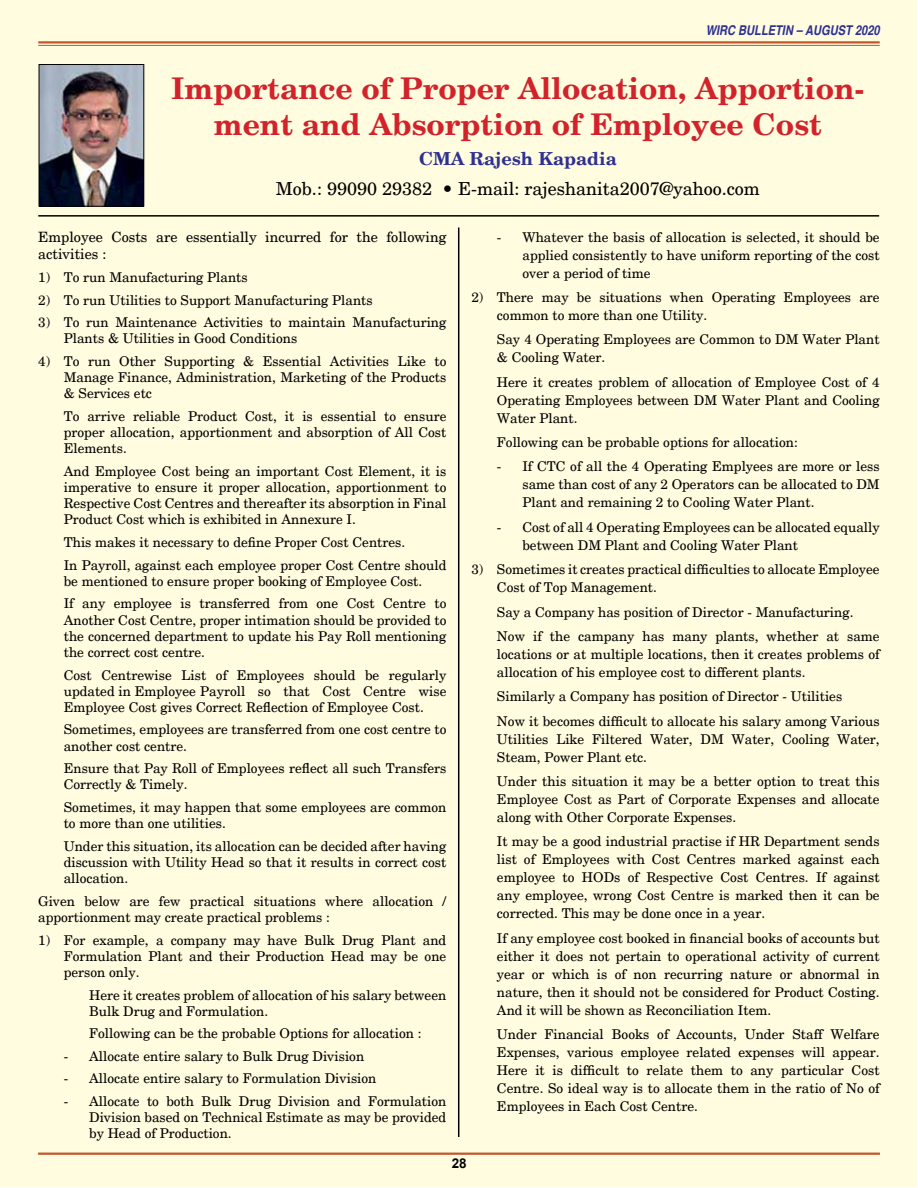
<style>
.page{position:relative;width:918px;height:1188px;background:#fff}
.page>*{position:absolute;margin:0;border:0;box-sizing:border-box;transform-origin:0 0}
.t1{font:700 30px/36px "New Century Schlbk";color:#d2232a;text-align:center}
.t2{font:18px "New Century Schlbk";color:#000}
.t3{font:700 18px "New Century Schlbk";color:#2e3092}
.t4{font:14.25px/17.1px "New Century Schlbk";color:#000}
.t5{font:13.5px/18px "New Century Schlbk";color:#000}
.t6{font:italic 700 condensed 13.5px "Helvetica";color:#2e3092}
.t7{font:700 13.5px "Helvetica";color:#000}
</style>
<div class="page">
<div style="left:1px;top:1px;width:916px;height:1186px;background:#fffcdf"></div>
<hr style="left:38px;top:1153px;width:842px;height:2px;background:#c2572e">
<hr style="left:38px;top:41px;width:842px;height:3px;background:#c2572e">
<hr style="left:38px;top:45px;width:842px;height:1px;background:#c2572e">
<img style="left:41px;top:66px;width:101px;height:139px">
<div style="left:39px;top:64px;width:105px;height:143px;border:1px solid #000"></div>
<hr style="left:38px;top:215px;width:841px;height:2px;background:#000">
<hr style="left:458px;top:227px;width:1px;height:910px;background:#000">
<p class="t6" style="left:706px;top:22px;width:176px">WIRC BULLETIN – AUGUST 2020</p>
<h1 class="t1" style="left:171px;top:71px;width:695px">Importance of Proper Allocation, Apportion&shy;ment and Absorption of Employee Cost</h1>
<h2 class="t3" style="left:419px;top:147px;width:199px">CMA Rajesh Kapadia</h2>
<h2 class="t2" style="left:276px;top:178px;width:485px">Mob.: 99090 29382 • E-mail: rajeshanita2007@yahoo.com</h2>
<p class="t4" style="left:38px;top:229px;width:410px">Employee Costs are essentially incurred for the following activities :</p>
<p class="t5" style="left:38px;top:268px;width:211px">1) To run Manufacturing Plants</p>
<p class="t5" style="left:38px;top:291px;width:336px">2) To run Utilities to Support Manufacturing Plants</p>
<p class="t5" style="left:64px;top:314px;width:384px;line-height:16.2px;text-indent:-26px">3) To run Maintenance Activities to maintain Manufacturing<br>Plants &amp; Utilities in Good Conditions</p>
<p class="t5" style="left:64px;top:353px;width:384px;line-height:16.2px;text-align:justify;text-indent:-25px">4) To run Other Supporting &amp; Essential Activities Like to Manage Finance, Administration, Marketing of the Products &amp; Services etc</p>
<p class="t5" style="left:64px;top:408px;width:384px;line-height:16.2px;text-align:justify">To arrive reliable Product Cost, it is essential to ensure proper allocation, apportionment and absorption of All Cost Elements.</p>
<p class="t5" style="left:64px;top:463px;width:384px;line-height:16.2px;text-align:justify">And Employee Cost being an important Cost Element, it is imperative to ensure it proper allocation, apportionment to Respective Cost Centres and thereafter its absorption in Final Product Cost which is exhibited in Annexure I.</p>
<p class="t5" style="left:64px;top:531px;width:384px;line-height:22.5px">This makes it necessary to define Proper Cost Centres.<br>In Payroll, against each employee proper Cost Centre should</p>
<p class="t5" style="left:64px;top:570px;width:384px;line-height:22.5px">be mentioned to ensure proper booking of Employee Cost.<br>If any employee is transferred from one Cost Centre to</p>
<p class="t5" style="left:64px;top:612px;width:384px;line-height:16.2px;text-align:justify">Another Cost Centre, proper intimation should be provided to the concerned department to update his Pay Roll mentioning the correct cost centre.</p>
<p class="t5" style="left:64px;top:667px;width:384px;line-height:16.2px;text-align:justify">Cost Centrewise List of Employees should be regularly updated in Employee Payroll so that Cost Centre wise Employee Cost gives Correct Reflection of Employee Cost.</p>
<p class="t5" style="left:64px;top:722px;width:384px;line-height:16.2px">Sometimes, employees are transferred from one cost centre to another cost centre.</p>
<p class="t5" style="left:64px;top:760px;width:384px;line-height:16.2px">Ensure that Pay Roll of Employees reflect all such Transfers<br>Correctly &amp; Timely.</p>
<p class="t5" style="left:64px;top:799px;width:384px;line-height:16.2px">Sometimes, it may happen that some employees are common to more than one utilities.</p>
<p class="t5" style="left:64px;top:838px;width:384px;line-height:16.2px;text-align:justify">Under this situation, its allocation can be decided after having discussion with Utility Head so that it results in correct cost allocation.</p>
<p class="t5" style="left:38px;top:893px;width:410px;line-height:16.2px">Given below are few practical situations where allocation / apportionment may create practical problems :</p>
<p class="t5" style="left:64px;top:932px;width:384px;line-height:16.2px;text-align:justify;text-indent:-26px">1) For example, a company may have Bulk Drug Plant and Formulation Plant and their Production Head may be one person only.</p>
<p class="t5" style="left:89px;top:987px;width:359px;line-height:16.2px">Here it creates problem of allocation of his salary between<br>Bulk Drug and Formulation.</p>
<p class="t5" style="left:89px;top:1025px;width:334px">Following can be the probable Options for allocation :</p>
<p class="t5" style="left:64px;top:1047px;width:302px">- Allocate entire salary to Bulk Drug Division</p>
<p class="t5" style="left:64px;top:1070px;width:314px">- Allocate entire salary to Formulation Division</p>
<p class="t5" style="left:89px;top:1093px;width:359px;line-height:16.2px;text-align:justify;text-indent:-26px">- Allocate to both Bulk Drug Division and Formulation Division based on Technical Estimate as may be provided by Head of Production.</p>
<p class="t5" style="left:522px;top:228px;width:359px;text-align:justify;text-indent:-26px">- Whatever the basis of allocation is selected, it should be applied consistently to have uniform reporting of the cost over a period of time</p>
<p class="t5" style="left:497px;top:288px;width:384px;text-indent:-26px">2) There may be situations when Operating Employees are common to more than one Utility.</p>
<p class="t5" style="left:497px;top:331px;width:384px">Say 4 Operating Employees are Common to DM Water Plant &amp; Cooling Water.</p>
<p class="t5" style="left:497px;top:373px;width:384px;text-align:justify">Here it creates problem of allocation of Employee Cost of 4<br>Operating Employees between DM Water Plant and Cooling Water Plant.</p>
<p class="t5" style="left:497px;top:433px;width:302px">Following can be probable options for allocation:</p>
<p class="t5" style="left:522px;top:458px;width:359px;text-align:justify;text-indent:-25px">- If CTC of all the 4 Operating Emplyees are more or less same than cost of any 2 Operators can be allocated to DM Plant and remaining 2 to Cooling Water Plant.</p>
<p class="t5" style="left:522px;top:518px;width:359px;text-indent:-26px">- Cost of all 4 Operating Employees can be allocated equally between DM Plant and Cooling Water Plant</p>
<p class="t5" style="left:497px;top:561px;width:384px;text-indent:-26px">3) Sometimes it creates practical difficulties to allocate Employee<br>Cost of Top Management.</p>
<p class="t5" style="left:497px;top:600px;width:384px;line-height:24.5px">Say a Company has position of Director - Manufacturing.<br>Now if the campany has many plants, whether at same</p>
<p class="t5" style="left:497px;top:645px;width:384px">locations or at multiple locations, then it creates problems of allocation of his employee cost to different plants.</p>
<p class="t5" style="left:497px;top:684px;width:384px;line-height:24.5px">Similarly a Company has position of Director - Utilities<br>Now it becomes difficult to allocate his salary among Various</p>
<p class="t5" style="left:497px;top:730px;width:384px">Utilities Like Filtered Water, DM Water, Cooling Water,<br>Steam, Power Plant etc.</p>
<p class="t5" style="left:497px;top:772px;width:384px;text-align:justify">Under this situation it may be a better option to treat this Employee Cost as Part of Corporate Expenses and allocate along with Other Corporate Expenses.</p>
<p class="t5" style="left:497px;top:833px;width:384px;text-align:justify">It may be a good industrial practise if HR Department sends list of Employees with Cost Centres marked against each employee to HODs of Respective Cost Centres. If against any employee, wrong Cost Centre is marked then it can be corrected. This may be done once in a year.</p>
<p class="t5" style="left:497px;top:929px;width:384px;text-align:justify">If any employee cost booked in financial books of accounts but either it does not pertain to operational activity of current year or which is of non recurring nature or abnormal in nature, then it should not be considered for Product Costing.<br>And it will be shown as Reconciliation Item.</p>
<p class="t5" style="left:497px;top:1026px;width:384px;text-align:justify">Under Financial Books of Accounts, Under Staff Welfare Expenses, various employee related expenses will appear.<br>Here it is difficult to relate them to any particular Cost Centre. So ideal way is to allocate them in the ratio of No of Employees in Each Cost Centre.</p>
<p class="t7" style="left:452px;top:1154px;width:17px">28</p>
</div>
